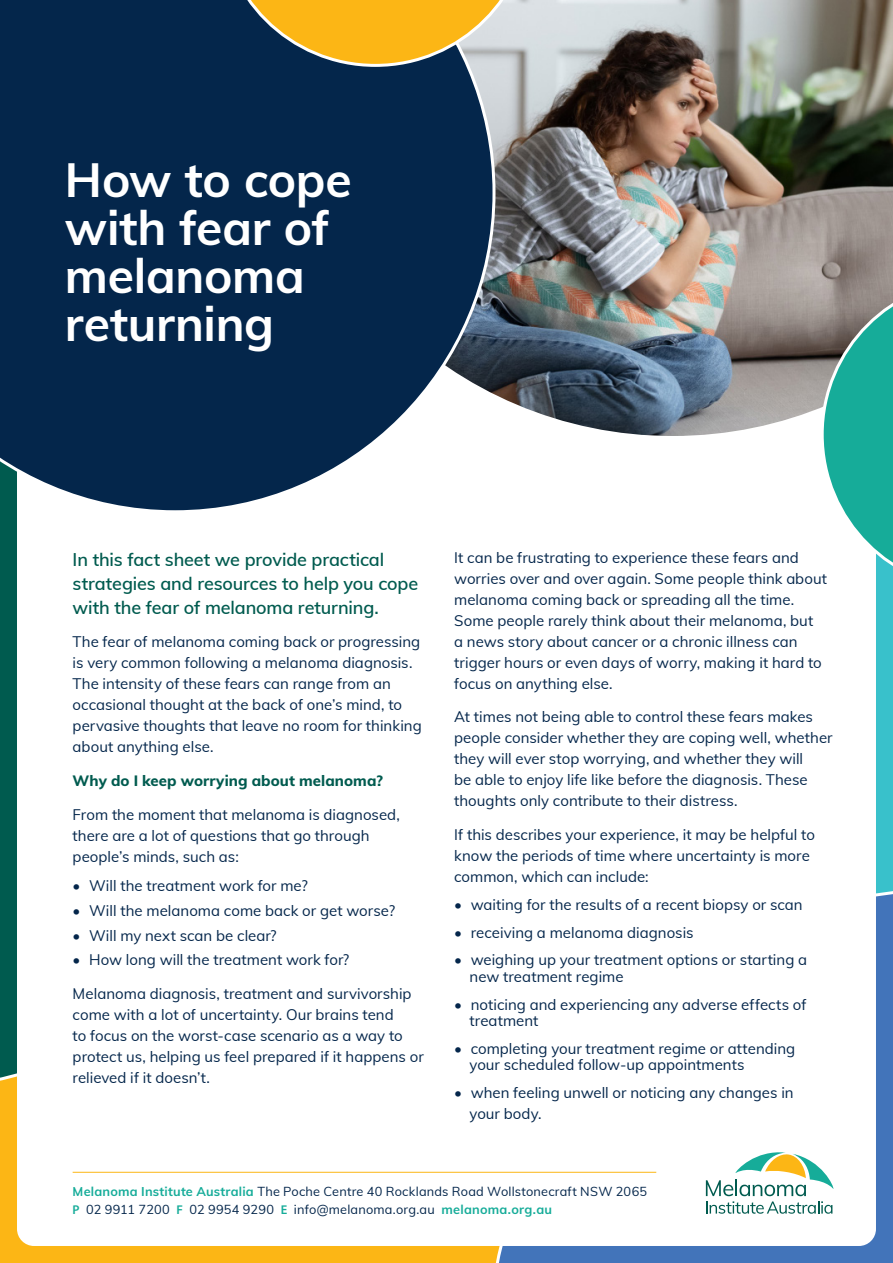
<style>
.page{position:relative;width:893px;height:1263px;background:#fff}
.page>*{position:absolute;margin:0;border:0;box-sizing:border-box;transform-origin:0 0}
._1__Major_heading{font:700 48px/48px "Muli";letter-spacing:-.005em;color:#fff}
._6__Body_copy_10_14__5{font:600 18px/24px "Muli";letter-spacing:-.01em;color:#005b4f}
._6__Body_copy_10_14__5-2{font:15px/21px "Muli";color:#04264b}
._6__Body_copy_10_14__5-3{font:800 15px "Muli";letter-spacing:.005em;color:#005b4f}
.t1{font:12.75px "Muli";letter-spacing:.015em;color:#04264b}
.s1{font-weight:800}
.s2{font-weight:700;color:#16ac99}
.s3{font-family:"Myriad Pro";font-weight:600;color:#16ac99}
</style>
<div class="page">
<div style="left:0;top:1089px;width:483px;height:174px;background:#fcb615"></div>
<div style="left:483px;top:886px;width:410px;height:377px;background:#4274ba"></div>
<div style="left:0;top:513px;width:17px;height:576px;background:#005b4f"></div>
<div style="left:17px;top:17px;width:859px;height:1229px;background:#fff;border-radius:17px"></div>
<img style="left:495px;top:0;width:398px;height:436px">
<svg style="left:0;top:0;width:495px;height:513px;background:#1d3c5d"></svg>
<hr style="left:73px;top:1172px;width:583px;height:1px;background:#fcb615">
<svg style="left:219px;top:0;width:312px;height:67px;background:#b79b4f"></svg>
<svg style="left:821px;top:278px;width:72px;height:313px"></svg>
<svg style="left:706px;top:1152px;width:127px;height:62px"></svg>
<p class="_1__Major_heading" style="left:65px;top:153px;width:288px">How to cope with fear of melanoma returning</p>
<p class="_6__Body_copy_10_14__5" style="left:73px;top:546px;width:347px">In this fact sheet we provide practical strategies and resources to help you cope with the fear of melanoma returning.</p>
<p class="_6__Body_copy_10_14__5-2" style="left:73px;top:631px;width:351px">The fear of melanoma coming back or progressing is very common following a melanoma diagnosis.<br>The intensity of these fears can range from an occasional thought at the back of one’s mind, to pervasive thoughts that leave no room for thinking about anything else.</p>
<p class="_6__Body_copy_10_14__5-3" style="left:73px;top:770px;width:312px">Why do I keep worrying about melanoma?</p>
<p class="_6__Body_copy_10_14__5-2" style="left:73px;top:803px;width:329px">From the moment that melanoma is diagnosed, there are a lot of questions that go through people’s minds, such as:</p>
<p class="_6__Body_copy_10_14__5-2" style="left:73px;top:874px;width:237px"><span class="s1">•</span> Will the treatment work for me?</p>
<p class="_6__Body_copy_10_14__5-2" style="left:73px;top:899px;width:324px">• Will the melanoma come back or get worse?</p>
<p class="_6__Body_copy_10_14__5-2" style="left:73px;top:924px;width:206px">• Will my next scan be clear?</p>
<p class="_6__Body_copy_10_14__5-2" style="left:73px;top:949px;width:278px">• How long will the treatment work for?</p>
<p class="_6__Body_copy_10_14__5-2" style="left:73px;top:982px;width:353px">Melanoma diagnosis, treatment and survivorship come with a lot of uncertainty. Our brains tend<br>to focus on the worst-case scenario as a way to protect us, helping us feel prepared if it happens or relieved if it doesn’t.</p>
<p class="_6__Body_copy_10_14__5-2" style="left:454px;top:546px;width:374px">It can be frustrating to experience these fears and worries over and over again. Some people think about melanoma coming back or spreading all the time.<br>Some people rarely think about their melanoma, but<br>a news story about cancer or a chronic illness can trigger hours or even days of worry, making it hard to focus on anything else.</p>
<p class="_6__Body_copy_10_14__5-2" style="left:454px;top:706px;width:380px">At times not being able to control these fears makes people consider whether they are coping well, whether they will ever stop worrying, and whether they will<br>be able to enjoy life like before the diagnosis. These thoughts only contribute to their distress.</p>
<p class="_6__Body_copy_10_14__5-2" style="left:454px;top:823px;width:362px">If this describes your experience, it may be helpful to know the periods of time where uncertainty is more common, which can include:</p>
<p class="_6__Body_copy_10_14__5-2" style="left:454px;top:893px;width:350px"><span class="s1">•</span> waiting for the results of a recent biopsy or scan</p>
<p class="_6__Body_copy_10_14__5-2" style="left:454px;top:921px;width:241px">• receiving a melanoma diagnosis</p>
<p class="_6__Body_copy_10_14__5-2" style="left:470px;top:951px;width:339px;line-height:16.5px;text-indent:-15px">• weighing up your treatment options or starting a new treatment regime</p>
<p class="_6__Body_copy_10_14__5-2" style="left:470px;top:995px;width:338px;line-height:16.5px;text-indent:-15px">• noticing and experiencing any adverse effects of treatment</p>
<p class="_6__Body_copy_10_14__5-2" style="left:470px;top:1039px;width:327px;line-height:16.5px;text-indent:-15px">• completing your treatment regime or attending your scheduled follow-up appointments</p>
<p class="_6__Body_copy_10_14__5-2" style="left:470px;top:1081px;width:326px;text-indent:-15px">• when feeling unwell or noticing any changes in your body.</p>
<p class="t1" style="left:73px;top:1182px;width:576px"><span class="s2">Melanoma Institute Australia</span> The Poche Centre 40 Rocklands Road Wollstonecraft NSW 2065</p>
<p class="t1" style="left:73px;top:1200px;width:481px"><span class="s3">P</span> 02 9911 7200 <span class="s3">F</span> 02 9954 9290 <span class="s3">E</span> info@melanoma.org.au <span class="s2">melanoma.org.au</span></p>
</div>
